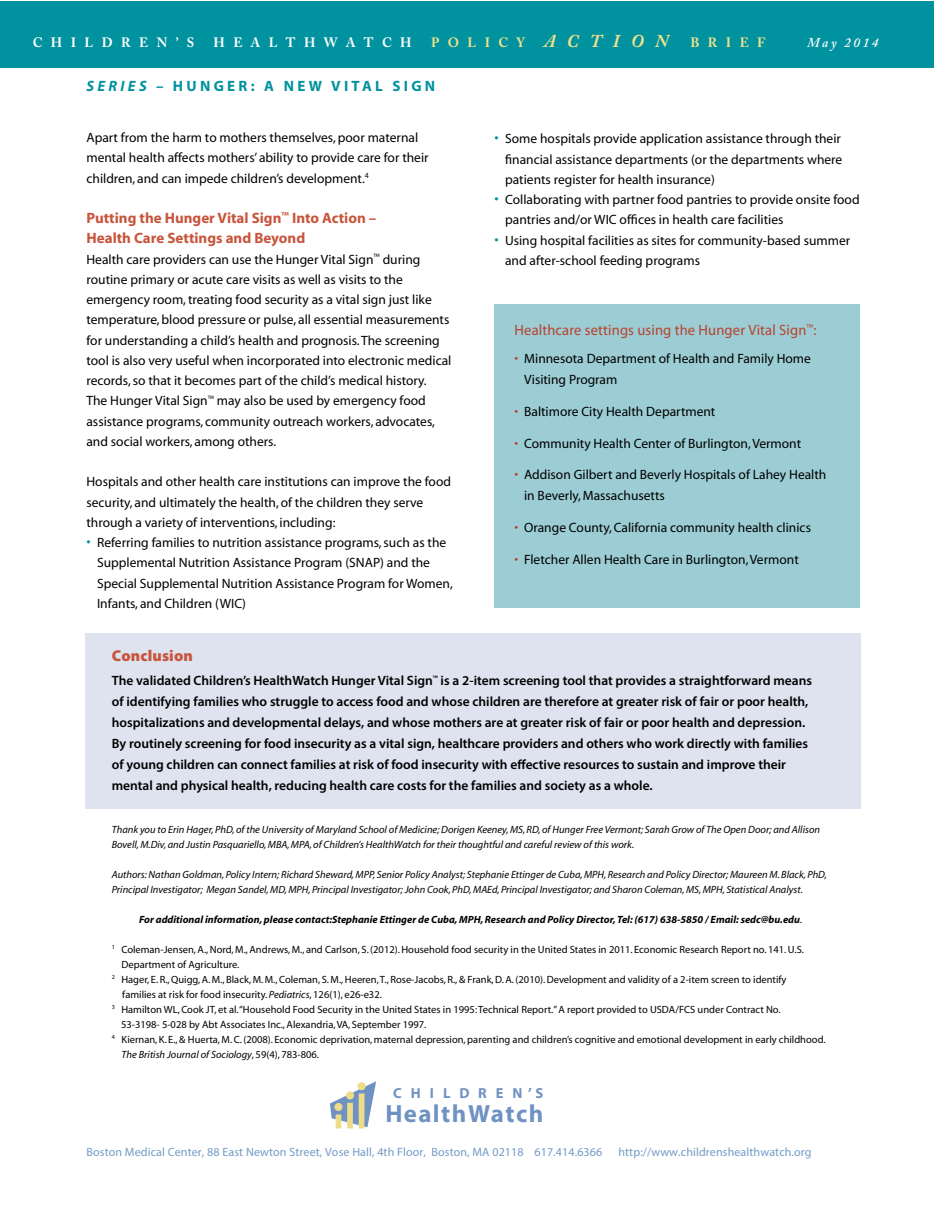
<style>
.page{position:relative;width:945px;height:1215px;background:#fff}
.page>*{position:absolute;margin:0;border:0;box-sizing:border-box;transform-origin:0 0}
.t1{font:700 24.9px "Myriad";letter-spacing:.06em;color:#7092c3}
.t2{font:italic 700 18px "Adobe Caslon Pro";letter-spacing:.645em;color:#f2e18b}
.t3{font:900 15.75px "Myriad Pro";letter-spacing:.01em;color:#c8543b}
.t4{font:700 15px/20.2px "Myriad";color:#c8543b}
.t5{font:15px "Myriad";letter-spacing:.01em;color:#b8422f}
.t6{font:700 15px "Myriad Pro";letter-spacing:.22em;color:#00929f}
.t7{font:700 14.55px "Myriad";letter-spacing:.625em;color:#7092c3}
.t8{font:13.5px/20.2px "Myriad";color:#000}
.t9{font:600 13.5px/21px "Myriad Pro";color:#000}
.t10{font:700 13.5px "Adobe Caslon Pro";color:#fff}
.t11{font:700 13.5px "Adobe Caslon Pro";color:#f2e18b}
.t12{font:italic 600 13.5px "Adobe Caslon Pro";letter-spacing:.2em;color:#fff}
.t13{font:12px "Myriad Pro";letter-spacing:.01em;color:#729bc7}
.t14{font:10.5px "Myriad";color:#000}
.t15{font:italic 10.5px/15px "Myriad";color:#000}
.t16{font:italic 700 10.5px "Myriad";color:#000}
.s1{font-style:normal;font-size:13.5px}
.s2{font-style:italic}
.s3{font-size:15px;color:#00929f}
.s4{color:#b8422f}
.s5{font-weight:400}
.s6{font-style:normal}
</style>
<div class="page">
<div style="left:0;top:2px;width:934px;height:66px;background:#00929f"></div>
<div style="left:85px;top:634px;width:775px;height:175px;background:#dfe2ef"></div>
<svg style="left:330px;top:1081px;width:46px;height:46px"></svg>
<div style="left:334px;top:1103px;width:9px;height:8px;background:#ed8;border-radius:50%"></div>
<div style="left:336px;top:1114px;width:5px;height:15px;background:#ed8"></div>
<div style="left:346px;top:1091px;width:8px;height:9px;background:#ed8;border-radius:50%"></div>
<div style="left:347px;top:1103px;width:6px;height:26px;background:#ed8"></div>
<div style="left:358px;top:1082px;width:8px;height:8px;background:#ed8;border-radius:50%"></div>
<div style="left:359px;top:1093px;width:6px;height:36px;background:#ed8"></div>
<div style="left:495px;top:304px;width:365px;height:303px;background:#9ccdd4"></div>
<p class="t10" style="left:33px;top:35px;width:36px">C HILDREN</p>
<p class="t10" style="left:176px;top:35px;width:19px">’ S</p>
<p class="t10" style="left:214px;top:35px;width:38px">H EALTH</p>
<p class="t10" style="left:324px;top:35px;width:40px">W ATCH</p>
<p class="t11" style="left:431px;top:35px;width:51px">POLIC</p>
<h2 class="t2" style="left:517px;top:31px;width:153px"><span class="s1">Y</span> ACTION</h2>
<p class="t11" style="left:690px;top:35px;width:32px">B RIE</p>
<p class="t11" style="left:757px;top:35px;width:10px">F</p>
<p class="t12" style="left:807px;top:35px;width:73px">May 2014</p>
<p class="t6" style="left:86px;top:76px;width:350px"><span class="s2">SERIES –</span> HUNGER: A NEW VITAL SIGN</p>
<p class="t8" style="left:86px;top:128px;width:344px">Apart from the harm to mothers themselves, poor maternal mental health affects mothers’ ability to provide care for their children, and can impede children’s development.<sup>4</sup></p>
<p class="t4" style="left:86px;top:208px;width:291px">Putting the Hunger Vital Sign<sup>™</sup> Into Action –<br>Health Care Settings and Beyond</p>
<p class="t8" style="left:86px;top:250px;width:366px">Health care providers can use the Hunger Vital Sign<sup>™</sup> during routine primary or acute care visits as well as visits to the emergency room, treating food security as a vital sign just like temperature, blood pressure or pulse, all essential measurements for understanding a child’s health and prognosis. The screening tool is also very useful when incorporated into electronic medical records, so that it becomes part of the child’s medical history.<br>The Hunger Vital Sign<sup>™</sup> may also be used by emergency food assistance programs, community outreach workers, advocates, and social workers, among others.</p>
<p class="t8" style="left:86px;top:472px;width:366px">Hospitals and other health care institutions can improve the food security, and ultimately the health, of the children they serve through a variety of interventions, including:</p>
<p class="t8" style="left:97px;top:533px;width:357px;text-indent:-11px"><span class="s3">•</span> Referring families to nutrition assistance programs, such as the Supplemental Nutrition Assistance Program (SNAP) and the Special Supplemental Nutrition Assistance Program for Women, Infants, and Children (WIC)</p>
<p class="t8" style="left:505px;top:129px;width:339px;text-align:justify;text-indent:-11px"><span class="s3">•</span> Some hospitals provide application assistance through their financial assistance departments (or the departments where patients register for health insurance)</p>
<p class="t8" style="left:505px;top:190px;width:356px;text-indent:-11px"><span class="s3">•</span> Collaborating with partner food pantries to provide onsite food pantries and/or WIC offices in health care facilities</p>
<p class="t8" style="left:505px;top:230px;width:347px;text-indent:-11px"><span class="s3">•</span> Using hospital facilities as sites for community-based summer and after-school feeding programs</p>
<p class="t5" style="left:515px;top:322px;width:303px">Healthcare settings using the Hunger Vital Sign<sup>™</sup>:</p>
<p class="t8" style="left:524px;top:349px;width:288px;line-height:21px;text-indent:-10px"><span class="s4">•</span> Minnesota Department of Health and Family Home<br>Visiting Program</p>
<p class="t8" style="left:515px;top:402px;width:202px"><span class="s4">•</span> Baltimore City Health Department</p>
<p class="t8" style="left:515px;top:434px;width:288px"><span class="s4">•</span> Community Health Center of Burlington, Vermont</p>
<p class="t8" style="left:524px;top:465px;width:304px;line-height:21px;text-indent:-10px"><span class="s4">•</span> Addison Gilbert and Beverly Hospitals of Lahey Health in Beverly, Massachusetts</p>
<p class="t8" style="left:515px;top:518px;width:298px"><span class="s4">•</span> Orange County, California community health clinics</p>
<p class="t8" style="left:515px;top:550px;width:286px"><span class="s4">•</span> Fletcher Allen Health Care in Burlington, Vermont</p>
<p class="t3" style="left:112px;top:645px;width:83px">Conclusion</p>
<p class="t9" style="left:112px;top:670px;width:702px">The validated Children’s HealthWatch Hunger Vital Sign<sup>™</sup> is a 2-item screening tool that provides a straightforward means of identifying families who struggle to access food and whose children are therefore at greater risk of fair or poor health, hospitalizations and developmental delays, and whose mothers are at greater risk of fair or poor health and depression.<br>By routinely screening for food insecurity as a vital sign, healthcare providers and others who work directly with families of young children can connect families at risk of food insecurity with effective resources to sustain and improve their mental and physical health, reducing health care costs for the families and society as a whole.</p>
<p class="t15" style="left:112px;top:822px;width:710px">Thank you to Erin Hager, PhD, of the University of Maryland School of Medicine; Dorigen Keeney, MS, RD, of Hunger Free Vermont; Sarah Grow of The Open Door; and Allison<br>Bovell, M.Div, and Justin Pasquariello, MBA, MPA, of Children’s HealthWatch for their thoughtful and careful review of this work.</p>
<p class="t15" style="left:112px;top:867px;width:717px">Authors: Nathan Goldman, Policy Intern; Richard Sheward, MPP, Senior Policy Analyst; Stephanie Ettinger de Cuba, MPH, Research and Policy Director; Maureen M. Black, PhD,<br>Principal Investigator; Megan Sandel, MD, MPH, Principal Investigator; John Cook, PhD, MAEd, Principal Investigator; and Sharon Coleman, MS, MPH, Statistical Analyst.</p>
<p class="t16" style="left:139px;top:914px;width:665px">For additional information, please contact:Stephanie Ettinger de Cuba, MPH, Research and Policy Director, Tel: (617) 638-5850 / Email: sedc@bu.edu<span class="s5">.</span></p>
<p class="t14" style="left:112px;top:944px;width:694px"><sup>1</sup> Coleman-Jensen, A., Nord, M., Andrews, M., and Carlson, S. (2012). Household food security in the United States in 2011. Economic Research Report no. 141. U.S.</p>
<p class="t14" style="left:121px;top:959px;width:120px">Department of Agriculture.</p>
<p class="t14" style="left:112px;top:974px;width:676px"><sup>2</sup> Hager, E. R., Quigg, A. M., Black, M. M., Coleman, S. M., Heeren, T., Rose-Jacobs, R., &amp; Frank, D. A. (2010). Development and validity of a 2-item screen to identify</p>
<p class="t14" style="left:122px;top:989px;width:261px">families at risk for food insecurity. <span class="s2">Pediatrics</span>, 126(1), e26-e32.</p>
<p class="t14" style="left:112px;top:1004px;width:670px"><sup>3</sup> Hamilton WL, Cook JT, et al.“Household Food Security in the United States in 1995: Technical Report.” A report provided to USDA/FCS under Contract No.</p>
<p class="t14" style="left:121px;top:1019px;width:307px">53-3198- 5-028 by Abt Associates Inc., Alexandria, VA, September 1997.</p>
<p class="t14" style="left:112px;top:1034px;width:715px"><sup>4</sup> Kiernan, K. E., &amp; Huerta, M. C. (2008). Economic deprivation, maternal depression, parenting and children’s cognitive and emotional development in early childhood.</p>
<p class="t15" style="left:122px;top:1047px;width:199px">The British Journal of Sociology<span class="s6">, 59(4), 783-806.</span></p>
<p class="t7" style="left:393px;top:1086px;width:152px">CHILDREN’S</p>
<h1 class="t1" style="left:386px;top:1101px;width:159px">HealthWatch</h1>
<p class="t13" style="left:87px;top:1145px;width:517px">Boston Medical Center, 88 East Newton Street, Vose Hall, 4th Floor, Boston, MA 02118 617.414.6366</p>
<p class="t13" style="left:618px;top:1145px;width:195px">http://www.childrenshealthwatch.org</p>
</div>
